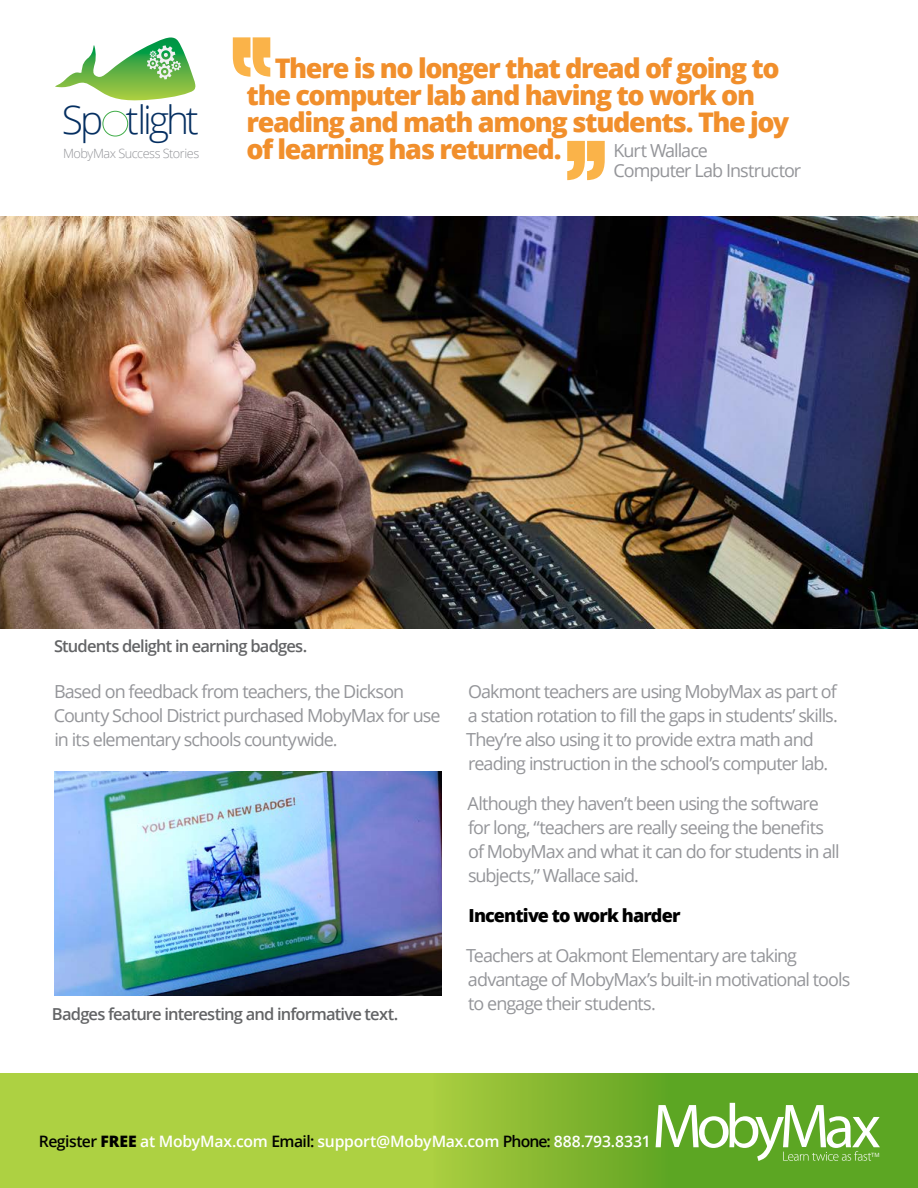
<style>
.page{position:relative;width:918px;height:1188px;background:#fff}
.page>*{position:absolute;margin:0;border:0;box-sizing:border-box;transform-origin:0 0}
.t1{font:900 condensed 105px "Helvetica Neue";color:#fab349}
.t2{font:300 39px "Open Sans";letter-spacing:-.08em;color:#052f61}
.t3{font:800 27px/27px "Open Sans";letter-spacing:-.05em;color:#f18f2c}
.t4{font:18px/24px "Open Sans";letter-spacing:-.055em;color:#949599}
.t5{font:800 18px "Open Sans";letter-spacing:-.05em;color:#000}
.t6{font:600 16.5px "Open Sans";letter-spacing:-.05em;color:#636466}
.t7{font:600 15.75px "Open Sans";letter-spacing:-.02em;color:#fff}
.t8{font:300 12.75px "Open Sans";letter-spacing:-.035em;color:#949599}
.t9{font:5.85px "Open Sans";color:#fff}
.s1{color:#000}
.s2{font-weight:800;color:#000}
</style>
<div class="page">
<div style="left:0;top:1074px;width:918px;height:114px;background:#add142"></div>
<svg style="left:286px;top:1073px;width:632px;height:115px"></svg>
<svg style="left:656px;top:1103px;width:224px;height:58px;background:#8bbf63"></svg>
<svg style="left:55px;top:38px;width:141px;height:63px"></svg>
<div style="left:102px;top:111px;width:26px;height:26px;border:1px solid #41ad49;border-radius:50%"></div>
<img style="left:0;top:216px;width:918px;height:413px">
<img style="left:55px;top:771px;width:387px;height:225px">
<h2 class="t2" style="left:62px;top:93px;width:139px">Spotlight</h2>
<p class="t8" style="left:63px;top:145px;width:138px">MobyMax Success Stories</p>
<h3 class="t3" style="left:246px;top:53px;width:545px;text-indent:28px">There is no longer that dread of going to the computer lab and having to work on reading and math among students. The joy of learning has returned.</h3>
<h1 class="t1" style="left:610px;top:229px;width:49px;rotate:-180deg">‘‘</h1>
<p class="t4" style="left:614px;top:140px;width:189px;line-height:19.5px">Kurt Wallace<br>Computer Lab Instructor</p>
<p class="t6" style="left:54px;top:635px;width:255px">Students delight in earning badges.</p>
<p class="t4" style="left:54px;top:679px;width:388px">Based on feedback from teachers, the Dickson<br>County School District purchased MobyMax for use in its elementary schools countywide.</p>
<p class="t4" style="left:466px;top:679px;width:373px">Oakmont teachers are using MobyMax as part of a station rotation to fill the gaps in students’ skills.<br>They’re also using it to provide extra math and reading instruction in the school’s computer lab.</p>
<p class="t4" style="left:468px;top:791px;width:374px">Although they haven’t been using the software for long, “teachers are really seeing the benefits of MobyMax and what it can do for students in all subjects,” Wallace said.</p>
<p class="t5" style="left:469px;top:902px;width:213px">Incentive to work harder</p>
<p class="t4" style="left:466px;top:943px;width:385px">Teachers at Oakmont Elementary are taking advantage of MobyMax’s built-in motivational tools to engage their students.</p>
<p class="t6" style="left:52px;top:1002px;width:348px">Badges feature interesting and informative text.</p>
<p class="t7" style="left:39px;top:1131px;width:613px"><span class="s1">Register</span> <span class="s2">FREE</span> at MobyMax.com <span class="s1">Email:</span> support@MobyMax.com <span class="s1">Phone:</span> 888.793.8331</p>
<p class="t9" style="left:871px;top:1151px;width:10px">TM</p>
</div>
